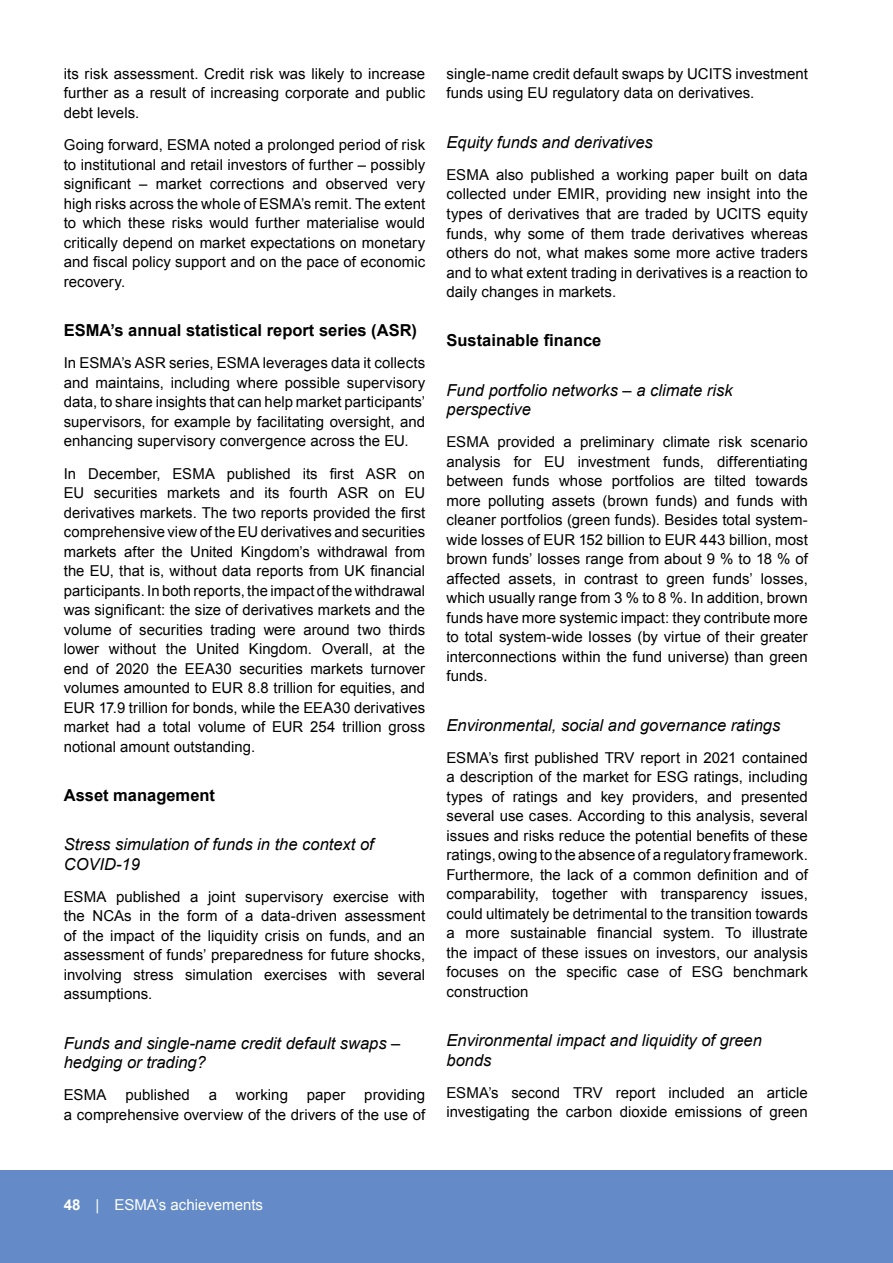
<style>
.page{position:relative;width:893px;height:1263px;background:#fff}
.page>*{position:absolute;margin:0;border:0;box-sizing:border-box;transform-origin:0 0}
.Heading_5{font:italic 16.5px/19.5px "Arial";color:#000}
.Heading_4{font:700 16.5px "Arial";color:#000}
.Heading_4-2{font:16.5px "Arial Bold MT2";color:#000}
.Main_text{font:15px/19.5px "Arial";letter-spacing:.005em;color:#000;text-align:justify}
.Main_text-2{font:15px/19.5px "Arial MT2";color:#000;text-align:justify}
.t1{font:15px "Arial";color:#fff}
.s1{font-family:"Arial MT2"}
.s2{font-family:"Arial"}
.s3{font-weight:700}
</style>
<div class="page">
<div style="left:0;top:1170px;width:893px;height:93px;background:#648bc7"></div>
<p class="Main_text" style="left:64px;top:64px;width:363px">its risk assessment. Credit risk was likely to increase further as a result of increasing corporate and public debt levels.</p>
<p class="Main_text" style="left:64px;top:135px;width:363px">Going forward, ESMA noted a prolonged period of risk to institutional and retail investors of further – possibly <span class="s1">significant – market corrections and observed very </span>high risks across the whole of ESMA’s remit. The extent to which these risks would further materialise would critically depend on market expectations on monetary <span class="s1">and fiscal policy support and on the pace of economic </span>recovery.</p>
<p class="Heading_4" style="left:64px;top:319px;width:355px">ESMA’s annual statistical report series (ASR)</p>
<p class="Main_text" style="left:64px;top:353px;width:363px">In ESMA’s ASR series, ESMA leverages data it collects and maintains, including where possible supervisory data, to share insights that can help market participants’ supervisors, for example by facilitating oversight, and <span class="s1">enhancing supervisory convergence across the EU.</span></p>
<p class="Main_text-2" style="left:64px;top:464px;width:363px">In December, ESMA published its first ASR on EU securities markets and its fourth ASR on EU derivatives markets. The two reports provided the first comprehensive view of the EU derivatives and securities markets after the United Kingdom’s withdrawal from the EU, that is, without data reports from UK financial <span class="s2">participants. In both reports, the impact of the withdrawal </span>was significant: the size of derivatives markets and the <span class="s2">volume of securities trading were around two thirds </span>lower without the United Kingdom. Overall, at the <span class="s2">end of 2020 the EEA30 securities markets turnover </span>volumes amounted to EUR 8.8 trillion for equities, and EUR 17.9 trillion for bonds, while the EEA30 derivatives market had a total volume of EUR 254 trillion gross <span class="s2">notional amount outstanding.</span></p>
<p class="Heading_4" style="left:64px;top:784px;width:153px">Asset management</p>
<p class="Heading_5" style="left:64px;top:835px;width:311px">Stress simulation of funds in the context of<br>COVID-19</p>
<p class="Main_text" style="left:64px;top:887px;width:363px">ESMA published a joint supervisory exercise with the NCAs in the form of a data-driven assessment of the impact of the liquidity crisis on funds, and an assessment of funds’ preparedness for future shocks, involving stress simulation exercises with several assumptions.</p>
<p class="Heading_5" style="left:64px;top:1033px;width:338px">Funds and single-name credit default swaps – hedging or trading?</p>
<p class="Main_text" style="left:64px;top:1085px;width:44px">ESMA</p>
<p class="Main_text" style="left:125px;top:1085px;width:66px">published</p>
<p class="Main_text" style="left:209px;top:1085px;width:10px">a</p>
<p class="Main_text" style="left:236px;top:1085px;width:54px">working</p>
<p class="Main_text" style="left:307px;top:1085px;width:40px">paper</p>
<p class="Main_text" style="left:64px;top:1085px;width:363px;text-align:right">providing<br>a comprehensive overview of the drivers of the use of</p>
<p class="Main_text-2" style="left:446px;top:64px;width:363px">single-name credit default swaps by UCITS investment funds using EU regulatory data on derivatives.</p>
<p class="Heading_5" style="left:446px;top:132px;width:208px">Equity funds and derivatives</p>
<p class="Main_text" style="left:446px;top:165px;width:363px">ESMA also published a working paper built on data collected under EMIR, providing new insight into the <span class="s1">types of derivatives that are traded by UCITS equity </span>funds, why some of them trade derivatives whereas others do not, what makes some more active traders and to what extent trading in derivatives is a reaction to daily changes in markets.</p>
<p class="Heading_4-2" style="left:446px;top:330px;width:156px">Sustainable finance</p>
<p class="Heading_5" style="left:446px;top:380px;width:288px">Fund portfolio networks – a climate risk perspective</p>
<p class="Main_text" style="left:446px;top:432px;width:363px">ESMA provided a preliminary climate risk scenario <span class="s1">analysis for EU investment funds, differentiating </span>between funds whose portfolios are tilted towards more polluting assets (brown funds) and funds with cleaner portfolios (green funds). Besides total system&shy;<span class="s1">wide losses of EUR 152 billion to EUR 443 billion, most </span>brown funds’ losses range from about 9 % to 18 % of affected assets, in contrast to green funds’ losses, which usually range from 3 % to 8 %. In addition, brown funds have more systemic impact: they contribute more to total system-wide losses (by virtue of their greater interconnections within the fund universe) than green funds.</p>
<p class="Heading_5" style="left:446px;top:715px;width:335px">Environmental, social and governance ratings</p>
<p class="Main_text" style="left:446px;top:748px;width:363px"><span class="s1">ESMA’s first published TRV report in 2021 contained </span>a description of the market for ESG ratings, including types of ratings and key providers, and presented several use cases. According to this analysis, several <span class="s1">issues and risks reduce the potential benefits of these </span>ratings, owing to the absence of a regulatory framework.<br><span class="s1">Furthermore, the lack of a common definition and of </span>comparability, together with transparency issues, could ultimately be detrimental to the transition towards <span class="s1">a more sustainable financial system. To illustrate </span>the impact of these issues on investors, our analysis <span class="s1">focuses on the specific case of ESG benchmark </span>construction</p>
<p class="Heading_5" style="left:446px;top:1031px;width:317px">Environmental impact and liquidity of green bonds</p>
<p class="Main_text" style="left:446px;top:1083px;width:363px">ESMA’s second TRV report included an article investigating the carbon dioxide emissions of green</p>
<p class="t1" style="left:64px;top:1195px;width:201px"><span class="s3">48</span> | ESMA’s achievements</p>
</div>
